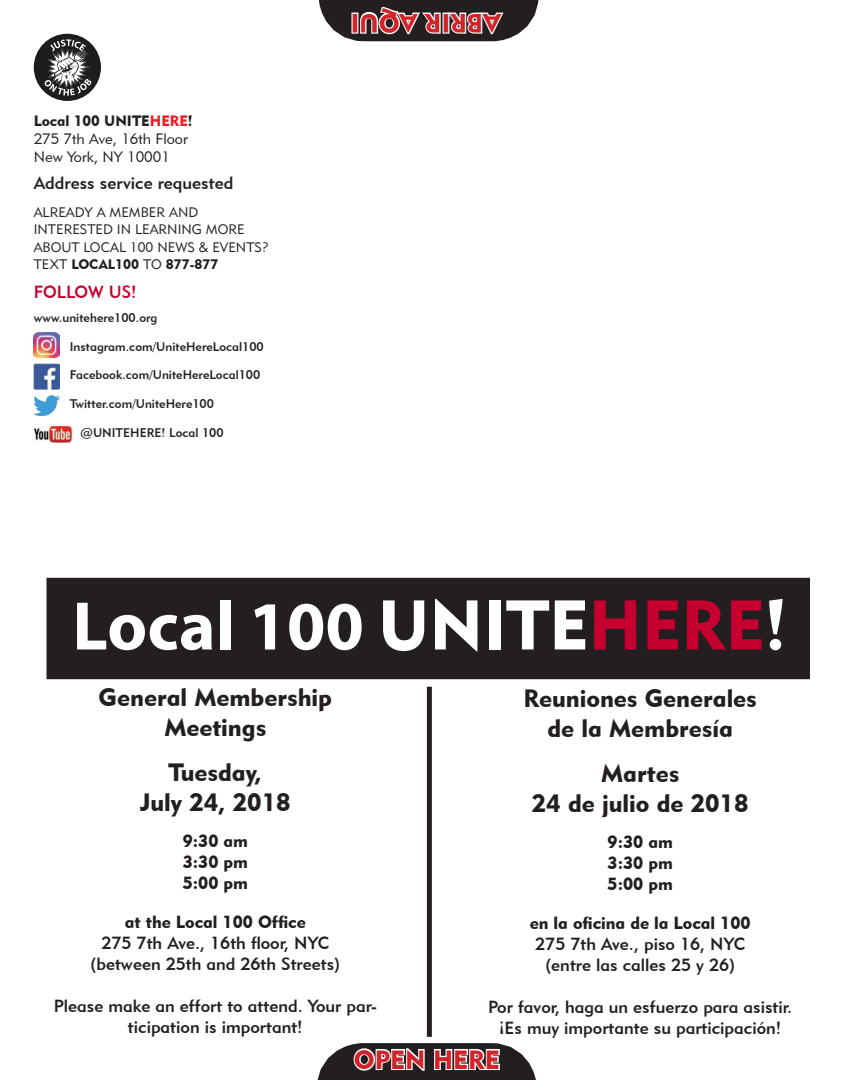
<style>
.page{position:relative;width:855px;height:1080px;background:#fff}
.page>*{position:absolute;margin:0;border:0;box-sizing:border-box;transform-origin:0 0}
.t1{font:700 69.25px "Myriad Pro";color:#fff}
.t2{font:26.25px "Geometric 415 BT Black A";color:#d1232a}
.t3{font:25px/30px "Geometric 415 BT Black A";color:#231f20;text-align:center}
.t4{font:17.5px/21px "Geometric 415 BT Medium A";color:#231f20;text-align:center}
.t5{font:17.5px "Geometric 415 BT Black A";color:#231f20}
.t6{font:17.5px "Geometric 415 BT Medium A";color:#c5002e}
.t7{font:15px "Geometric 415 BT Lite A";color:#231f20}
.t8{font:15px "Geometric 415 BT Black A";color:#231f20}
.t9{font:13.75px/17.5px "Geometric 415 BT Lite A";color:#231f20}
.t10{font:13.75px "Geometric 415 BT Black A";color:#231f20}
.t11{font:12.5px "Geometric 415 BT Medium A";color:#231f20}
.s1{color:#ee1d23}
.s2{font-family:"Geometric 415 BT Lite A"}
.s3{font-family:"Geometric 415 BT Black A";font-weight:400}
.s4{font-family:"Geometric 415 BT Black A";font-weight:400;color:#c5002e}
</style>
<div class="page">
<div style="left:34px;top:34px;width:67px;height:67px;background:#1f1c1d;border-radius:50%"></div>
<svg style="left:44px;top:39px;width:47px;height:57px"></svg>
<div style="left:47px;top:579px;width:762px;height:100px;background:#231f20"></div>
<div style="left:46px;top:578px;width:764px;height:101px;border:1px solid #231f20"></div>
<div style="left:427px;top:687px;width:5px;height:350px;background:#231f20"></div>
<img style="left:34px;top:395px;width:25px;height:21px">
<img style="left:34px;top:364px;width:25px;height:25px">
<img style="left:33px;top:426px;width:40px;height:16px">
<img style="left:34px;top:332px;width:25px;height:26px">
<svg style="left:317px;top:1043px;width:219px;height:37px"></svg>
<svg style="left:319px;top:0;width:220px;height:41px"></svg>
<div style="left:351px;top:13px;width:7px;height:21px;border:2px solid #fff"></div>
<p class="t8" style="left:34px;top:112px;width:161px">Local 100 UNITE<span class="s1">HERE</span>!</p>
<p class="t7" style="left:34px;top:130px;width:156px">275 7th Ave, 16th Floor</p>
<p class="t7" style="left:34px;top:148px;width:138px">New York, NY 10001</p>
<p class="t4" style="left:34px;top:172px;width:201px">Address service requested</p>
<p class="t9" style="left:34px;top:203px;width:236px">ALREADY A MEMBER AND<br>INTERESTED IN LEARNING MORE<br>ABOUT LOCAL 100 NEWS &amp; EVENTS?</p>
<p class="t10" style="left:34px;top:256px;width:186px"><span class="s2">TEXT</span> LOCAL100 <span class="s2">TO</span> 877-877</p>
<p class="t6" style="left:34px;top:281px;width:104px">FOLLOW US!</p>
<p class="t11" style="left:34px;top:310px;width:125px">www.unitehere100.org</p>
<p class="t11" style="left:70px;top:339px;width:196px">Instagram.com/UniteHereLocal100</p>
<p class="t11" style="left:70px;top:367px;width:192px">Facebook.com/UniteHereLocal100</p>
<p class="t11" style="left:70px;top:396px;width:146px">Twitter.com/UniteHere100</p>
<p class="t11" style="left:81px;top:425px;width:145px">@UNITEHERE! Local 100</p>
<p class="t2" style="left:501px;top:39px;width:152px;rotate:-180deg">ABRIR AQUI</p>
<p class="t1" style="left:72px;top:581px;width:716px">Local 100 <span class="s3">UNITE</span><span class="s4">HERE</span><span class="s3">!</span></p>
<p class="t3" style="left:99px;top:682px;width:235px">General Membership</p>
<p class="t3" style="left:164px;top:712px;width:103px">Meetings</p>
<p class="t3" style="left:140px;top:757px;width:152px">Tuesday,<br>July 24, 2018</p>
<p class="t5" style="left:183px;top:830px;width:67px">9:30 am</p>
<p class="t5" style="left:183px;top:851px;width:67px">3:30 pm</p>
<p class="t5" style="left:183px;top:872px;width:67px">5:00 pm</p>
<p class="t5" style="left:125px;top:911px;width:182px">at the Local 100 Office</p>
<p class="t4" style="left:101px;top:932px;width:229px">275 7th Ave., 16th floor, NYC</p>
<p class="t4" style="left:91px;top:953px;width:251px">(between 25th and 26th Streets)</p>
<p class="t4" style="left:54px;top:995px;width:325px">Please make an effort to attend. Your par&shy;ticipation is important!</p>
<p class="t3" style="left:524px;top:683px;width:235px">Reuniones Generales</p>
<p class="t3" style="left:548px;top:713px;width:187px">de la Membresía</p>
<p class="t3" style="left:532px;top:758px;width:218px">Martes<br>24 de julio de 2018</p>
<p class="t5" style="left:608px;top:831px;width:67px">9:30 am</p>
<p class="t5" style="left:608px;top:852px;width:67px">3:30 pm</p>
<p class="t5" style="left:608px;top:873px;width:67px">5:00 pm</p>
<p class="t5" style="left:530px;top:912px;width:222px">en la oficina de la Local 100</p>
<p class="t4" style="left:535px;top:933px;width:211px">275 7th Ave., piso 16, NYC</p>
<p class="t4" style="left:545px;top:954px;width:191px">(entre las calles 25 y 26)</p>
<p class="t4" style="left:488px;top:996px;width:306px">Por favor, haga un esfuerzo para asistir. ¡Es muy importante su participación!</p>
<p class="t2" style="left:354px;top:1044px;width:148px">OPEN HERE</p>
</div>
